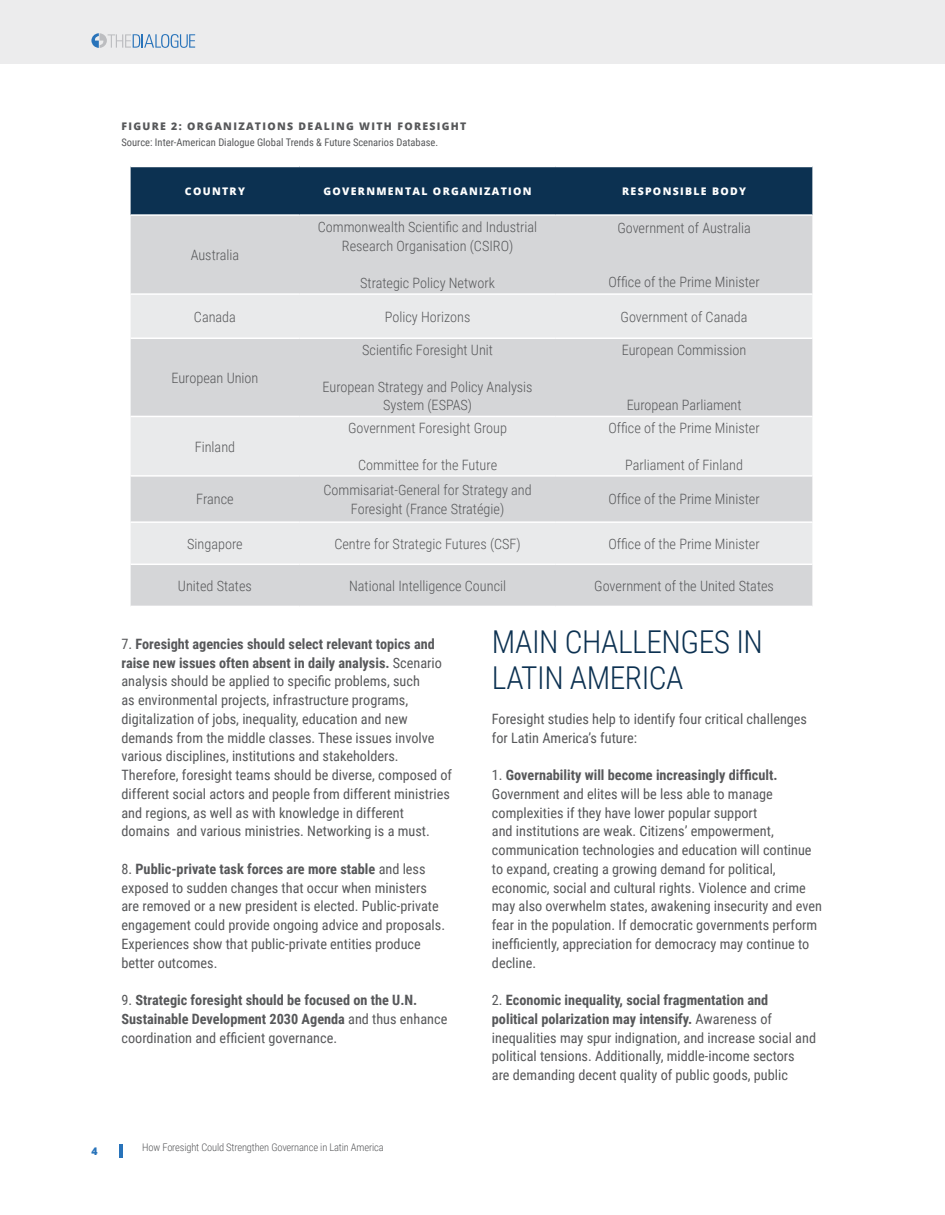
<style>
.page{position:relative;width:945px;height:1215px;background:#fff}
.page>*{position:absolute;margin:0;border:0;box-sizing:border-box;transform-origin:0 0}
.Content_-_Subhead_1{font:300 31.5px/36px "Roboto Condensed";letter-spacing:-.015em;color:#0c3151}
.Content_-_Body_text{font:14.25px/18.8px "Roboto Condensed";color:#57585a}
.Table_Text{font:300 14.25px/18.8px "Roboto Condensed";color:#57585a;text-align:center}
.Content_-_Body_text-2{font:700 14.25px/18.8px "Roboto Condensed";color:#57585a}
.Content_-_Source{font:10.5px "Roboto Condensed";color:#57585a}
.t1{font:300 10.5px "Roboto Condensed";letter-spacing:-.015em;color:#57585a}
.table_title{font:800 10.5px "Open Sans";letter-spacing:.125em;color:#fff}
.Content_-_Figures_ti{font:800 10.5px "Open Sans";letter-spacing:.125em;color:#57585a}
.t2{font:800 10.5px "Open Sans";color:#2873ba}
.s1{font-weight:700}
.s2{font-weight:400}
</style>
<div class="page">
<div style="left:0;top:0;width:945px;height:63px;background:#ececed"></div>
<svg style="left:120px;top:1145px;width:3px;height:13px"></svg>
<svg style="left:91px;top:33px;width:104px;height:15px"></svg>
<div style="left:131px;top:167px;width:681px;height:47px;background:#0c3151"></div>
<div style="left:131px;top:216px;width:681px;height:390px;background:#d5d6d8"></div>
<svg style="left:131px;top:295px;width:681px;height:269px;background:#dfe0e2"></svg>
<hr style="left:131px;top:293px;width:168px;height:2px;background:#fff">
<hr style="left:299px;top:293px;width:257px;height:2px;background:#fff">
<hr style="left:556px;top:293px;width:256px;height:2px;background:#fff">
<hr style="left:131px;top:338px;width:168px;height:1px;background:#fff">
<hr style="left:299px;top:338px;width:257px;height:1px;background:#fff">
<hr style="left:556px;top:338px;width:256px;height:1px;background:#fff">
<hr style="left:131px;top:416px;width:168px;height:1px;background:#fff">
<hr style="left:299px;top:416px;width:257px;height:1px;background:#fff">
<hr style="left:556px;top:416px;width:256px;height:1px;background:#fff">
<hr style="left:131px;top:475px;width:168px;height:2px;background:#fff">
<hr style="left:299px;top:475px;width:257px;height:2px;background:#fff">
<hr style="left:556px;top:475px;width:256px;height:2px;background:#fff">
<hr style="left:131px;top:521px;width:168px;height:2px;background:#fff">
<hr style="left:299px;top:521px;width:257px;height:2px;background:#fff">
<hr style="left:556px;top:521px;width:256px;height:2px;background:#fff">
<hr style="left:131px;top:564px;width:168px;height:1px;background:#fff">
<hr style="left:299px;top:564px;width:257px;height:1px;background:#fff">
<hr style="left:556px;top:564px;width:256px;height:1px;background:#fff">
<p class="t2" style="left:91px;top:1143px;width:8px">4</p>
<p class="Content_-_Figures_ti" style="left:122px;top:118px;width:346px">FIGURE 2: ORGANIZATIONS DEALING WITH FORESIGHT</p>
<p class="Content_-_Source" style="left:122px;top:135px;width:318px">Source: Inter-American Dialogue Global Trends &amp; Future Scenarios Database.</p>
<p class="table_title" style="left:185px;top:183px;width:62px">COUNTRY</p>
<p class="table_title" style="left:324px;top:183px;width:210px">GOVERNMENTAL ORGANIZATION</p>
<p class="table_title" style="left:622px;top:183px;width:125px">RESPONSIBLE BODY</p>
<p class="Table_Text" style="left:191px;top:245px;width:50px">Australia</p>
<p class="Table_Text" style="left:318px;top:217px;width:221px">Commonwealth Scientific and Industrial<br>Research Organisation (CSIRO)</p>
<p class="Table_Text" style="left:360px;top:273px;width:136px">Strategic Policy Network</p>
<p class="Table_Text" style="left:617px;top:218px;width:135px">Government of Australia</p>
<p class="Table_Text" style="left:609px;top:272px;width:153px">Office of the Prime Minister</p>
<p class="Table_Text" style="left:194px;top:307px;width:43px">Canada</p>
<p class="Table_Text" style="left:385px;top:307px;width:87px">Policy Horizons</p>
<p class="Table_Text" style="left:621px;top:307px;width:129px">Government of Canada</p>
<p class="Table_Text" style="left:171px;top:368px;width:89px">European Union</p>
<p class="Table_Text" style="left:195px;top:437px;width:42px">Finland</p>
<p class="Table_Text" style="left:362px;top:340px;width:132px">Scientific Foresight Unit</p>
<p class="Table_Text" style="left:323px;top:377px;width:212px">European Strategy and Policy Analysis<br>System (ESPAS)</p>
<p class="Table_Text" style="left:348px;top:418px;width:160px">Government Foresight Group</p>
<p class="Table_Text" style="left:358px;top:455px;width:141px">Committee for the Future</p>
<p class="Table_Text" style="left:622px;top:340px;width:126px">European Commission</p>
<p class="Table_Text" style="left:627px;top:395px;width:116px">European Parliament</p>
<p class="Table_Text" style="left:609px;top:418px;width:153px">Office of the Prime Minister</p>
<p class="Table_Text" style="left:625px;top:455px;width:119px">Parliament of Finland</p>
<p class="Table_Text" style="left:196px;top:489px;width:39px">France</p>
<p class="Table_Text" style="left:324px;top:480px;width:210px">Commisariat-General for Strategy and<br>Foresight (France Stratégie)</p>
<p class="Table_Text" style="left:609px;top:489px;width:153px">Office of the Prime Minister</p>
<p class="Table_Text" style="left:187px;top:534px;width:57px">Singapore</p>
<p class="Table_Text" style="left:334px;top:534px;width:188px">Centre for Strategic Futures (CSF)</p>
<p class="Table_Text" style="left:609px;top:534px;width:153px">Office of the Prime Minister</p>
<p class="Table_Text" style="left:178px;top:576px;width:76px">United States</p>
<p class="Table_Text" style="left:349px;top:576px;width:159px">National Intelligence Council</p>
<p class="Table_Text" style="left:594px;top:576px;width:181px">Government of the United States</p>
<p class="Content_-_Body_text" style="left:122px;top:634px;width:332px">7. <span class="s1">Foresight agencies should select relevant topics and raise new issues often absent in daily analysis.</span> Scenario analysis should be applied to specific problems, such<br>as environmental projects, infrastructure programs, digitalization of jobs, inequality, education and new demands from the middle classes. These issues involve various disciplines, institutions and stakeholders.<br>Therefore, foresight teams should be diverse, composed of different social actors and people from different ministries and regions, as well as with knowledge in different domains and various ministries. Networking is a must.</p>
<p class="Content_-_Body_text" style="left:122px;top:859px;width:325px">8. <span class="s1">Public-private task forces are more stable</span> and less exposed to sudden changes that occur when ministers are removed or a new president is elected. Public-private engagement could provide ongoing advice and proposals.<br>Experiences show that public-private entities produce better outcomes.</p>
<p class="Content_-_Body_text-2" style="left:122px;top:990px;width:327px"><span class="s2">9.</span> Strategic foresight should be focused on the U.N.<br>Sustainable Development 2030 Agenda <span class="s2">and thus enhance coordination and efficient governance.</span></p>
<p class="t1" style="left:142px;top:1140px;width:243px">How Foresight Could Strengthen Governance in Latin America</p>
<p class="Content_-_Subhead_1" style="left:492px;top:622px;width:273px">MAIN CHALLENGES IN<br>LATIN AMERICA</p>
<p class="Content_-_Body_text" style="left:492px;top:709px;width:317px">Foresight studies help to identify four critical challenges for Latin America’s future:</p>
<p class="Content_-_Body_text" style="left:492px;top:765px;width:332px">1. <span class="s1">Governability will become increasingly difficult.<br></span>Government and elites will be less able to manage complexities if they have lower popular support<br>and institutions are weak. Citizens’ empowerment, communication technologies and education will continue to expand, creating a growing demand for political, economic, social and cultural rights. Violence and crime may also overwhelm states, awakening insecurity and even fear in the population. If democratic governments perform inefficiently, appreciation for democracy may continue to decline.</p>
<p class="Content_-_Body_text" style="left:492px;top:990px;width:326px">2. <span class="s1">Economic inequality, social fragmentation and political polarization may intensify.</span> Awareness of inequalities may spur indignation, and increase social and political tensions. Additionally, middle-income sectors are demanding decent quality of public goods, public</p>
</div>
